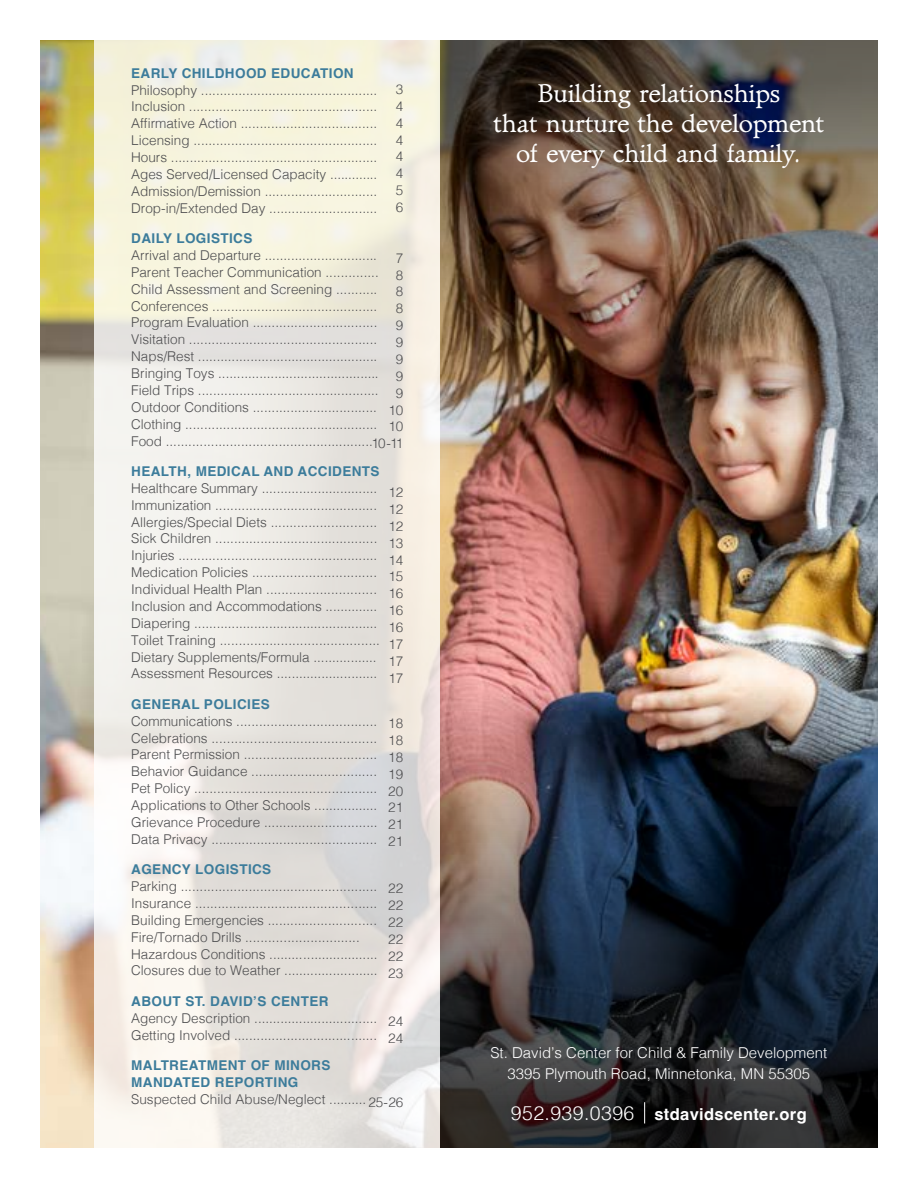
<style>
.page{position:relative;width:918px;height:1188px;background:#fff}
.page>*{position:absolute;margin:0;border:0;box-sizing:border-box;transform-origin:0 0}
.t1{font:25.5px/30px "Administer AT Book";letter-spacing:-.01em;color:#fff;text-align:center}
.t2{font:700 16.5px "Helvetica";letter-spacing:.02em;color:#fff}
.t3{font:300 15px/21px "Helvetica";color:#fff;text-align:center}
.t4{font:300 13.5px/16.8px "Helvetica";color:#4d4d4f;text-align:justify}
.t5{font:700 13.5px/16.8px "Helvetica";letter-spacing:.03em;color:#3c7c9b}
.s1{font-weight:300;font-size:19.5px}
</style>
<div class="page">
<img style="left:40px;top:40px;width:838px;height:1108px">
<svg style="left:94px;top:40px;width:346px;height:1108px"></svg>
<img style="left:440px;top:683px;width:438px;height:465px">
<img style="left:440px;top:40px;width:438px;height:450px">
<svg style="left:644px;top:1102px;width:1px;height:22px"></svg>
<p class="t5" style="left:131px;top:66px;width:224px">EARLY CHILDHOOD EDUCATION</p>
<p class="t4" style="left:131px;top:80px;width:248px">Philosophy ...............................................<br>Inclusion ..................................................<br>Affirmative Action ....................................<br>Licensing .................................................<br>Hours .......................................................<br>Ages Served/Licensed Capacity .............<br>Admission/Demission ..............................<br>Drop-in/Extended Day .............................</p>
<p class="t5" style="left:131px;top:231px;width:123px">DAILY LOGISTICS</p>
<p class="t4" style="left:131px;top:246px;width:249px;text-align:left">Arrival and Departure ..............................<br>Parent Teacher Communication ..............<br>Child Assessment and Screening ...........<br>Conferences ............................................<br>Program Evaluation .................................<br>Visitation ..................................................<br>Naps/Rest ................................................<br>Bringing Toys ...........................................<br>Field Trips ................................................<br>Outdoor Conditions .................................<br>Clothing ...................................................<br>Food .......................................................</p>
<p class="t5" style="left:131px;top:464px;width:250px">HEALTH, MEDICAL AND ACCIDENTS</p>
<p class="t4" style="left:131px;top:479px;width:250px;text-align:left">Healthcare Summary ...............................<br>Immunization ...........................................<br>Allergies/Special Diets ............................<br>Sick Children ...........................................<br>Injuries .....................................................<br>Medication Policies .................................<br>Individual Health Plan .............................<br>Inclusion and Accommodations ..............<br>Diapering .................................................<br>Toilet Training ..........................................<br>Dietary Supplements/Formula .................<br>Assessment Resources ...........................</p>
<p class="t5" style="left:131px;top:697px;width:140px">GENERAL POLICIES</p>
<p class="t4" style="left:131px;top:711px;width:248px">Communications .....................................<br>Celebrations ...........................................<br>Parent Permission ...................................<br>Behavior Guidance .................................<br>Pet Policy ................................................<br>Applications to Other Schools .................<br>Grievance Procedure ..............................<br>Data Privacy ............................................</p>
<p class="t5" style="left:131px;top:862px;width:142px">AGENCY LOGISTICS</p>
<p class="t4" style="left:131px;top:877px;width:248px;text-align:left">Parking ....................................................<br>Insurance ................................................<br>Building Emergencies .............................<br>Fire/Tornado Drills ..............................<br>Hazardous Conditions .............................<br>Closures due to Weather .........................</p>
<p class="t5" style="left:131px;top:994px;width:199px">ABOUT ST. DAVID’S CENTER</p>
<p class="t4" style="left:131px;top:1008px;width:248px">Agency Description .................................<br>Getting Involved ......................................</p>
<p class="t5" style="left:131px;top:1058px;width:201px">MALTREATMENT OF MINORS<br>MANDATED REPORTING</p>
<p class="t4" style="left:131px;top:1089px;width:237px">Suspected Child Abuse/Neglect ..........</p>
<p class="t4" style="left:396px;top:80px;width:9px">3<br>4<br>4<br>4<br>4<br>4<br>5<br>6</p>
<p class="t4" style="left:372px;top:249px;width:33px;text-align:right">7<br>8<br>8<br>8<br>9<br>9<br>9<br>9<br>9<br>10<br>10<br>10-11</p>
<p class="t4" style="left:388px;top:483px;width:17px">12<br>12<br>12<br>13<br>14<br>15<br>16<br>16<br>16<br>17<br>17<br>17</p>
<p class="t4" style="left:388px;top:714px;width:17px">18<br>18<br>18<br>19<br>20<br>21<br>21<br>21</p>
<p class="t4" style="left:388px;top:879px;width:17px">22<br>22<br>22<br>22<br>22<br>23</p>
<p class="t4" style="left:388px;top:1011px;width:17px;line-height:17.2px">24<br>24</p>
<p class="t4" style="left:368px;top:1093px;width:37px">25-26</p>
<h1 class="t1" style="left:493px;top:79px;width:333px">Building relationships<br>that nurture the development of every child and family.</h1>
<p class="t3" style="left:490px;top:1041px;width:338px">St. David’s Center for Child &amp; Family Development<br>3395 Plymouth Road, Minnetonka, MN 55305</p>
<p class="t2" style="left:511px;top:1104px;width:297px"><span class="s1">952.939.0396</span> stdavidscenter.org</p>
</div>
